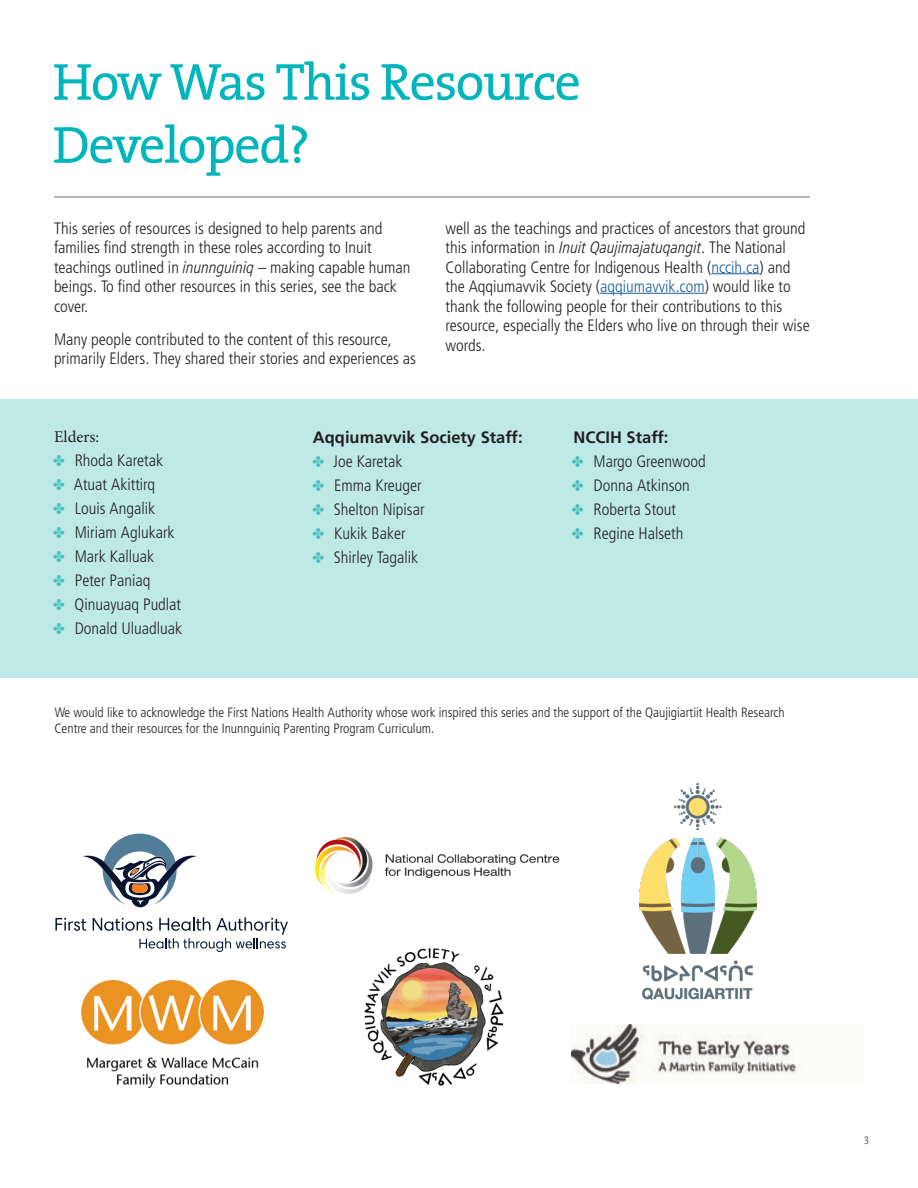
<style>
.page{position:relative;width:918px;height:1188px;background:#fff}
.page>*{position:absolute;margin:0;border:0;box-sizing:border-box;transform-origin:0 0}
.t1{font:52.5px/63px "The Serif";letter-spacing:-.03em;color:#00b6bc}
.t2{font:16.5px/24px "Frutiger LT 47 Lt Cn";color:#231f20}
.t3{font:16.5px "Frutiger LT 65 Bd";color:#231f20}
.t4{font:16.5px "Minion Pro";color:#231f20}
.t5{font:13.5px/16.5px "Frutiger LT 47 Lt Cn";color:#231f20}
.t6{font:10.5px "The Serif";color:#636366}
.s1{font-family:"Frutiger LT 48 Lt Cn It"}
.s2{color:#175d9e}
.s3{font-family:"MS Gothic";font-size:15px;color:#4ac1bc}
</style>
<div class="page">
<div style="left:0;top:400px;width:918px;height:278px;background:#bfe9e7"></div>
<img style="left:315px;top:838px;width:245px;height:56px">
<svg style="left:83px;top:834px;width:114px;height:74px"></svg>
<svg style="left:55px;top:918px;width:31px;height:13px"></svg>
<svg style="left:93px;top:917px;width:195px;height:35px"></svg>
<img style="left:364px;top:948px;width:140px;height:138px">
<img style="left:572px;top:1024px;width:231px;height:59px">
<img style="left:81px;top:981px;width:182px;height:106px">
<img style="left:640px;top:783px;width:116px;height:216px">
<hr style="left:54px;top:197px;width:756px;height:1px;background:#6c6d70">
<hr style="left:711px;top:273px;width:49px;height:1px;background:#175d9e">
<hr style="left:600px;top:293px;width:105px;height:1px;background:#175d9e">
<h1 class="t1" style="left:53px;top:49px;width:530px">How Was This Resource<br>Developed?</h1>
<p class="t2" style="left:54px;top:218px;width:358px;line-height:19.5px">This series of resources is designed to help parents and families find strength in these roles according to Inuit teachings outlined in <span class="s1">inunnguiniq</span> – making capable human beings. To find other resources in this series, see the back cover.</p>
<p class="t2" style="left:54px;top:329px;width:364px;line-height:19.5px">Many people contributed to the content of this resource, primarily Elders. They shared their stories and experiences as</p>
<p class="t2" style="left:446px;top:218px;width:366px;line-height:19.5px">well as the teachings and practices of ancestors that ground this information in <span class="s1">Inuit Qaujimajatuqangit</span>. The National Collaborating Centre for Indigenous Health (<span class="s2">nccih.ca</span>) and the Aqqiumavvik Society (<span class="s2">aqqiumavvik.com</span>) would like to thank the following people for their contributions to this resource, especially the Elders who live on through their wise words.</p>
<p class="t4" style="left:54px;top:425px;width:47px">Elders:</p>
<p class="t2" style="left:51px;top:448px;width:132px"><span class="s3">✤</span> Rhoda Karetak<br><span class="s3">✤</span> Atuat Akittirq<br><span class="s3">✤</span> Louis Angalik<br><span class="s3">✤</span> Miriam Aglukark <span class="s3">✤</span> Mark Kalluak<br><span class="s3">✤</span> Peter Paniaq<br><span class="s3">✤</span> Qinuayuaq Pudlat <span class="s3">✤</span> Donald Uluadluak</p>
<p class="t3" style="left:313px;top:428px;width:211px">Aqqiumavvik Society Staff:</p>
<p class="t2" style="left:311px;top:449px;width:115px"><span class="s3">✤</span> Joe Karetak<br><span class="s3">✤</span> Emma Kreuger <span class="s3">✤</span> Shelton Nipisar <span class="s3">✤</span> Kukik Baker <span class="s3">✤</span> Shirley Tagalik</p>
<p class="t3" style="left:573px;top:428px;width:97px">NCCIH Staff:</p>
<p class="t2" style="left:570px;top:449px;width:137px"><span class="s3">✤</span> Margo Greenwood <span class="s3">✤</span> Donna Atkinson <span class="s3">✤</span> Roberta Stout<br><span class="s3">✤</span> Regine Halseth</p>
<p class="t5" style="left:54px;top:704px;width:732px">We would like to acknowledge the First Nations Health Authority whose work inspired this series and the support of the Qaujigiartiit Health Research<br>Centre and their resources for the Inunnguiniq Parenting Program Curriculum.</p>
<p class="t6" style="left:864px;top:1130px;width:6px">3</p>
</div>
